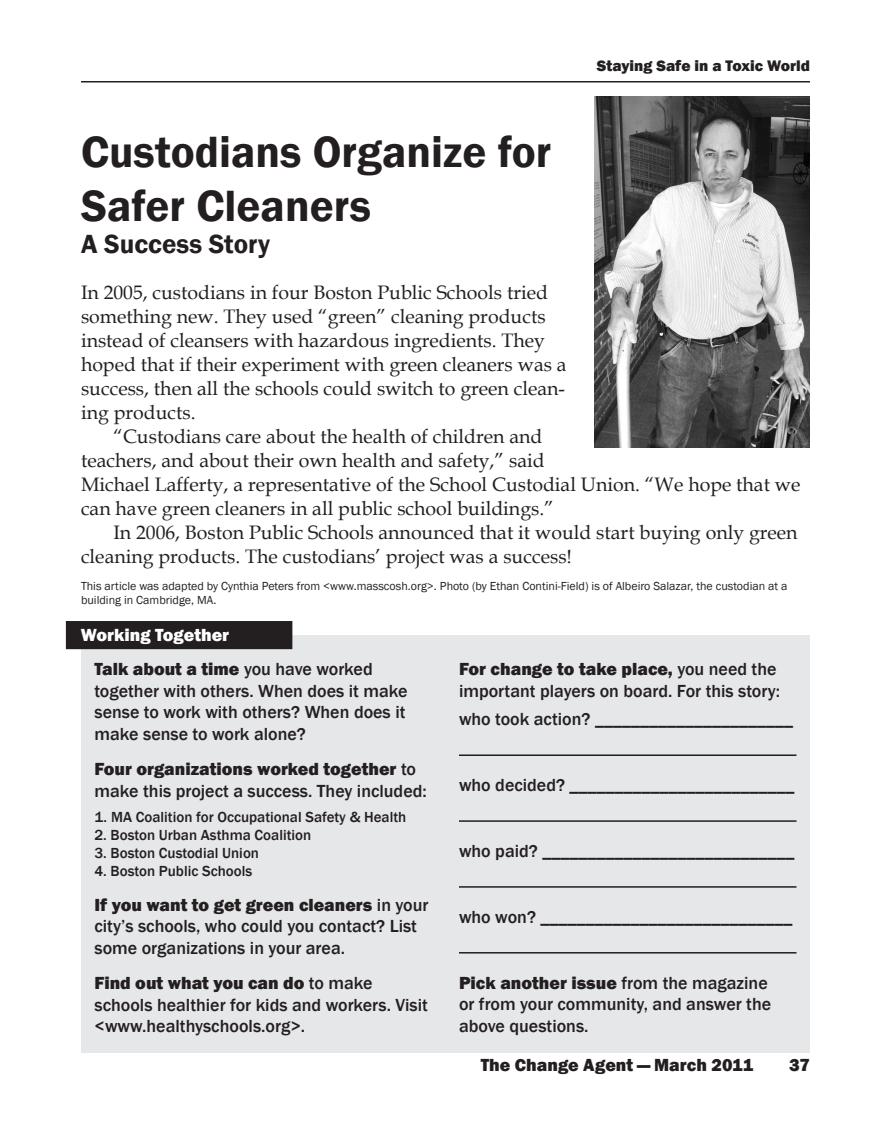
<style>
.page{position:relative;width:891px;height:1134px;background:#fff}
.page>*{position:absolute;margin:0;border:0;box-sizing:border-box;transform-origin:0 0}
.Headline_use{font:600 45px/54px "Franklin Gothic";color:#231f20}
.Headline_use_subtitl{font:600 27px "Franklin Gothic";color:#231f20}
.Body_Text_Bigger{font:19.5px/24px "Book Antiqua";color:#231f20}
.Box_Text{font:500 18px/21.6px "Franklin Gothic";color:#231f20}
.t1{font:800 18px "Franklin Gothic";color:#231f20}
.For_Discussion{font:800 18px "Franklin Gothic";color:#fff}
.t2{font:800 15.75px "Franklin Gothic";color:#231f20}
.Box_Text-2{font:500 15px "Franklin Gothic";color:#231f20}
.Source_cite{font:12px/13.5px "Franklin Gothic";color:#231f20}
.s1{font-weight:800}
</style>
<div class="page">
<hr style="left:81px;top:81px;width:729px;height:1px;background:#231f20">
<img style="left:594px;top:96px;width:216px;height:352px">
<div style="left:81px;top:636px;width:729px;height:417px;background:#e6e7e9"></div>
<hr style="left:459px;top:754px;width:337px;height:2px;background:#231f20">
<hr style="left:459px;top:820px;width:337px;height:2px;background:#231f20">
<hr style="left:459px;top:886px;width:337px;height:2px;background:#231f20">
<hr style="left:459px;top:952px;width:337px;height:2px;background:#231f20">
<div style="left:67px;top:622px;width:225px;height:26px;background:#231f20"></div>
<div style="left:66px;top:621px;width:226px;height:28px;border:2px solid #231f20"></div>
<p class="Headline_use" style="left:81px;top:125px;width:472px">Custodians Organize for<br>Safer Cleaners</p>
<p class="Headline_use_subtitl" style="left:81px;top:227px;width:191px">A Success Story</p>
<p class="t2" style="left:597px;top:56px;width:214px">Staying Safe in a Toxic World</p>
<p class="Body_Text_Bigger" style="left:81px;top:280px;width:487px">In 2005, custodians in four Boston Public Schools tried something new. They used “green” cleaning products instead of cleansers with hazardous ingredients. They hoped that if their experiment with green cleaners was a success, then all the schools could switch to green clean&shy;ing products.</p>
<p class="Body_Text_Bigger" style="left:81px;top:424px;width:721px;text-indent:32px">“Custodians care about the health of children and<br>teachers, and about their own health and safety,” said<br>Michael Lafferty, a representative of the School Custodial Union. “We hope that we can have green cleaners in all public school buildings.”</p>
<p class="Body_Text_Bigger" style="left:81px;top:520px;width:718px;text-indent:32px">In 2006, Boston Public Schools announced that it would start buying only green cleaning products. The custodians’ project was a success!</p>
<p class="Source_cite" style="left:81px;top:580px;width:708px">This article was adapted by Cynthia Peters from &lt;www.masscosh.org&gt;. Photo (by Ethan Contini-Field) is of Albeiro Salazar, the custodian at a building in Cambridge, MA.</p>
<p class="For_Discussion" style="left:81px;top:624px;width:150px">Working Together</p>
<p class="Box_Text" style="left:94px;top:659px;width:315px"><span class="s1">Talk about a time</span> you have worked together with others. When does it make sense to work with others? When does it make sense to work alone?</p>
<p class="Box_Text" style="left:94px;top:759px;width:334px"><span class="s1">Four organizations worked together</span> to make this project a success. They included:</p>
<p class="Box_Text-2" style="left:94px;top:807px;width:313px">1. MA Coalition for Occupational Safety &amp; Health</p>
<p class="Box_Text-2" style="left:94px;top:825px;width:218px">2. Boston Urban Asthma Coalition</p>
<p class="Box_Text-2" style="left:94px;top:843px;width:166px">3. Boston Custodial Union</p>
<p class="Box_Text-2" style="left:94px;top:861px;width:159px">4. Boston Public Schools</p>
<p class="Box_Text" style="left:94px;top:894px;width:336px"><span class="s1">If you want to get green cleaners</span> in your city’s schools, who could you contact? List some organizations in your area.</p>
<p class="Box_Text" style="left:94px;top:972px;width:335px"><span class="s1">Find out what you can do</span> to make schools healthier for kids and workers. Visit &lt;www.healthyschools.org&gt;.</p>
<p class="Box_Text" style="left:459px;top:659px;width:323px"><span class="s1">For change to take place,</span> you need the important players on board. For this story:</p>
<p class="Box_Text" style="left:459px;top:709px;width:336px">who took action? ______________________</p>
<p class="Box_Text" style="left:459px;top:774px;width:337px">who decided? _________________________</p>
<p class="Box_Text" style="left:459px;top:840px;width:337px">who paid? ____________________________</p>
<p class="Box_Text" style="left:459px;top:906px;width:335px">who won? ____________________________</p>
<p class="Box_Text" style="left:459px;top:972px;width:314px"><span class="s1">Pick another issue</span> from the magazine or from your community, and answer the above questions.</p>
<p class="t1" style="left:481px;top:1053px;width:274px">The Change Agent — March 2011</p>
<p class="t1" style="left:789px;top:1053px;width:22px">37</p>
</div>
